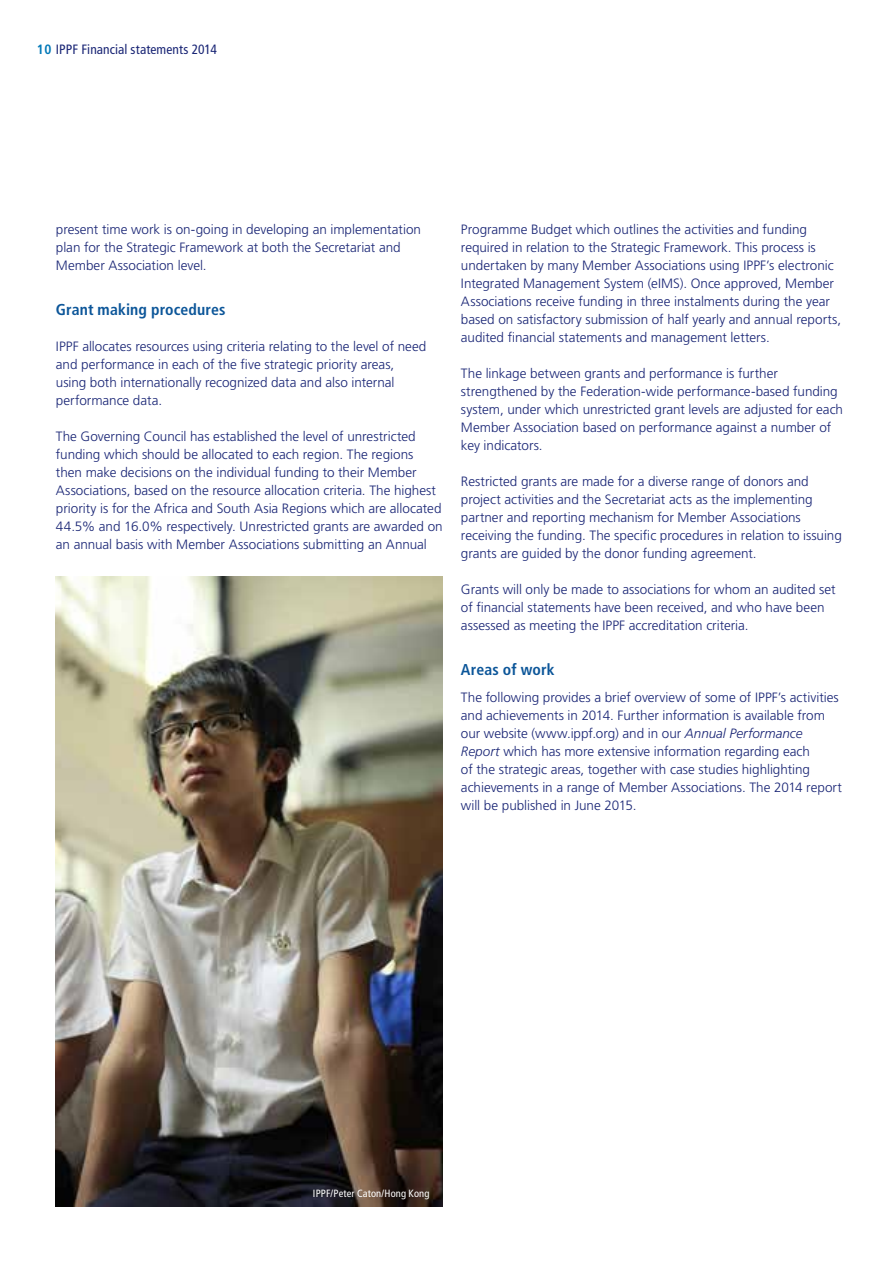
<style>
.page{position:relative;width:893px;height:1263px;background:#fff}
.page>*{position:absolute;margin:0;border:0;box-sizing:border-box;transform-origin:0 0}
.t1{font:700 condensed 15.75px "Frutiger LT Std";letter-spacing:.005em;color:#0c5699}
.t2{font:300 13.5px/18px "Frutiger LT Std";color:#192575}
.t3{font:condensed 13.5px "Frutiger LT Std";letter-spacing:.005em;color:#192575}
.t4{font:condensed 10.5px "Frutiger LT Std";letter-spacing:.015em;color:#fff}
.s1{font-weight:700;color:#0078b8}
.s2{font-style:italic}
</style>
<div class="page">
<img style="left:56px;top:576px;width:387px;height:630px">
<p class="t3" style="left:37px;top:41px;width:181px"><span class="s1">10</span> IPPF Financial statements 2014</p>
<p class="t2" style="left:56px;top:221px;width:367px">present time work is on-going in developing an implementation plan for the Strategic Framework at both the Secretariat and<br>Member Association level.</p>
<p class="t1" style="left:56px;top:300px;width:171px">Grant making procedures</p>
<p class="t2" style="left:56px;top:338px;width:372px">IPPF allocates resources using criteria relating to the level of need and performance in each of the five strategic priority areas, using both internationally recognized data and also internal performance data.</p>
<p class="t2" style="left:56px;top:428px;width:388px">The Governing Council has established the level of unrestricted funding which should be allocated to each region. The regions then make decisions on the individual funding to their Member Associations, based on the resource allocation criteria. The highest priority is for the Africa and South Asia Regions which are allocated 44.5% and 16.0% respectively. Unrestricted grants are awarded on an annual basis with Member Associations submitting an Annual</p>
<p class="t2" style="left:461px;top:221px;width:382px">Programme Budget which outlines the activities and funding required in relation to the Strategic Framework. This process is undertaken by many Member Associations using IPPF’s electronic Integrated Management System (eIMS). Once approved, Member Associations receive funding in three instalments during the year based on satisfactory submission of half yearly and annual reports, audited financial statements and management letters.</p>
<p class="t2" style="left:461px;top:364px;width:384px">The linkage between grants and performance is further strengthened by the Federation-wide performance-based funding system, under which unrestricted grant levels are adjusted for each Member Association based on performance against a number of key indicators.</p>
<p class="t2" style="left:461px;top:472px;width:382px">Restricted grants are made for a diverse range of donors and project activities and the Secretariat acts as the implementing partner and reporting mechanism for Member Associations receiving the funding. The specific procedures in relation to issuing grants are guided by the donor funding agreement.</p>
<p class="t2" style="left:461px;top:580px;width:376px">Grants will only be made to associations for whom an audited set of financial statements have been received, and who have been assessed as meeting the IPPF accreditation criteria.</p>
<p class="t1" style="left:461px;top:660px;width:95px">Areas of work</p>
<p class="t2" style="left:461px;top:689px;width:382px">The following provides a brief overview of some of IPPF’s activities and achievements in 2014. Further information is available from our website (www.ippf.org) and in our <span class="s2">Annual Performance Report</span> which has more extensive information regarding each<br>of the strategic areas, together with case studies highlighting achievements in a range of Member Associations. The 2014 report will be published in June 2015.</p>
<p class="t4" style="left:313px;top:1187px;width:118px">IPPF/Peter Caton/Hong Kong</p>
</div>
